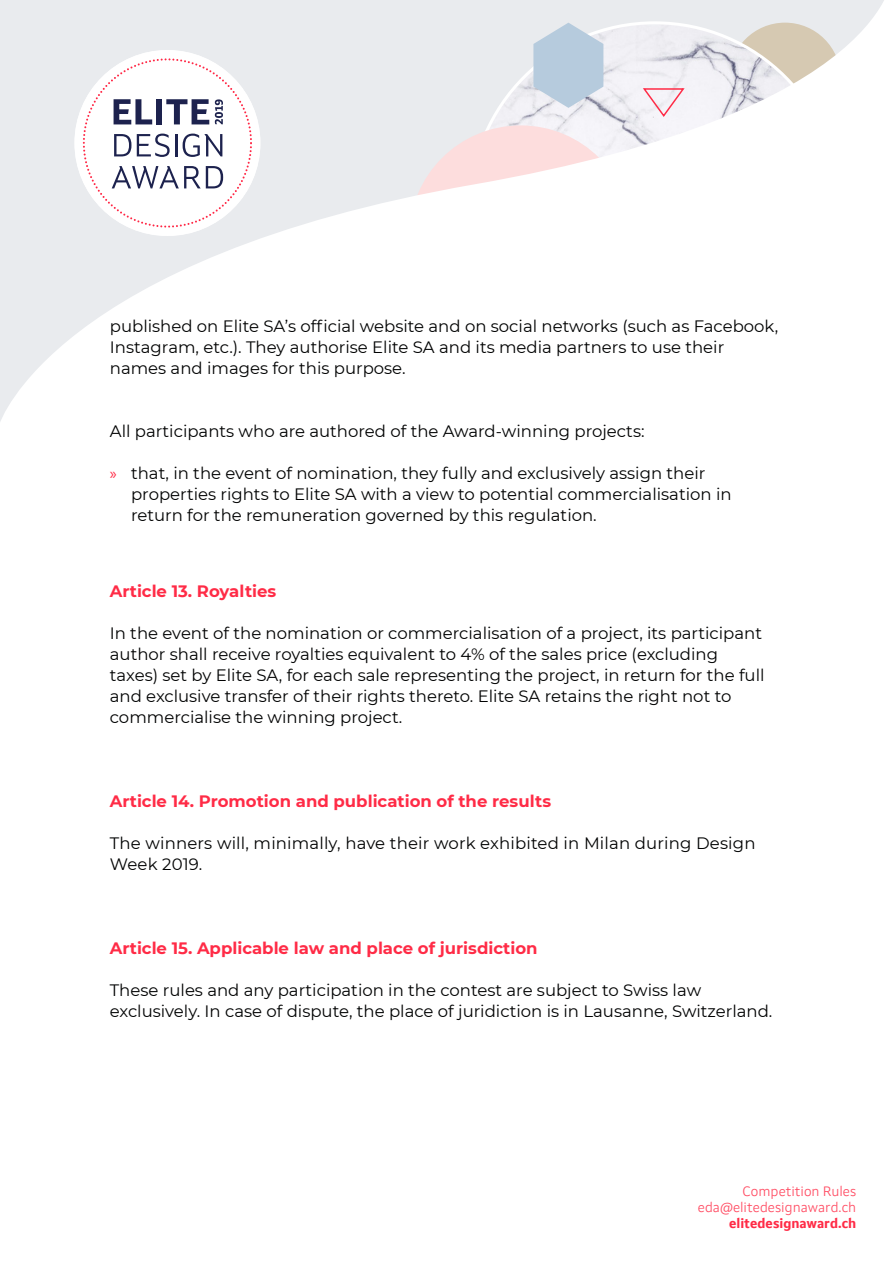
<style>
.page{position:relative;width:893px;height:1263px;background:#fff}
.page>*{position:absolute;margin:0;border:0;box-sizing:border-box;transform-origin:0 0}
.t1{font:16.5px/21px "Montserrat";color:#010202}
.t2{font:700 16.5px "Montserrat";color:#ff2b46}
.t3{font:300 13.5px/16.2px "Setimo";color:#ff4b62;text-align:right}
.t4{font:700 13.5px "Setimo";color:#ff2b46}
.s1{font-family:"Myriad Pro";color:#ff2b46}
</style>
<div class="page">
<svg style="left:0;top:0;width:884px;height:421px"></svg>
<p class="t1" style="left:110px;top:315px;width:670px">published on Elite SA’s official website and on social networks (such as Facebook,<br>Instagram, etc.). They authorise Elite SA and its media partners to use their names and images for this purpose.</p>
<p class="t1" style="left:110px;top:420px;width:536px">All participants who are authored of the Award-winning projects:</p>
<p class="t1" style="left:131px;top:462px;width:602px;text-indent:-21px"><span class="s1">»</span> that, in the event of nomination, they fully and exclusively assign their properties rights to Elite SA with a view to potential commercialisation in return for the remuneration governed by this regulation.</p>
<p class="t2" style="left:110px;top:579px;width:168px">Article 13. Royalties</p>
<p class="t1" style="left:110px;top:621px;width:656px">In the event of the nomination or commercialisation of a project, its participant author shall receive royalties equivalent to 4% of the sales price (excluding taxes) set by Elite SA, for each sale representing the project, in return for the full and exclusive transfer of their rights thereto. Elite SA retains the right not to commercialise the winning project.</p>
<p class="t2" style="left:110px;top:789px;width:443px">Article 14. Promotion and publication of the results</p>
<p class="t1" style="left:110px;top:832px;width:647px">The winners will, minimally, have their work exhibited in Milan during Design<br>Week 2019.</p>
<p class="t2" style="left:110px;top:936px;width:429px">Article 15. Applicable law and place of jurisdiction</p>
<p class="t1" style="left:110px;top:978px;width:664px">These rules and any participation in the contest are subject to Swiss law exclusively. In case of dispute, the place of juridiction is in Lausanne, Switzerland.</p>
<p class="t3" style="left:698px;top:1182px;width:160px">Competition Rules eda@elitedesignaward.ch</p>
<p class="t4" style="left:729px;top:1215px;width:129px">elitedesignaward.ch</p>
</div>
